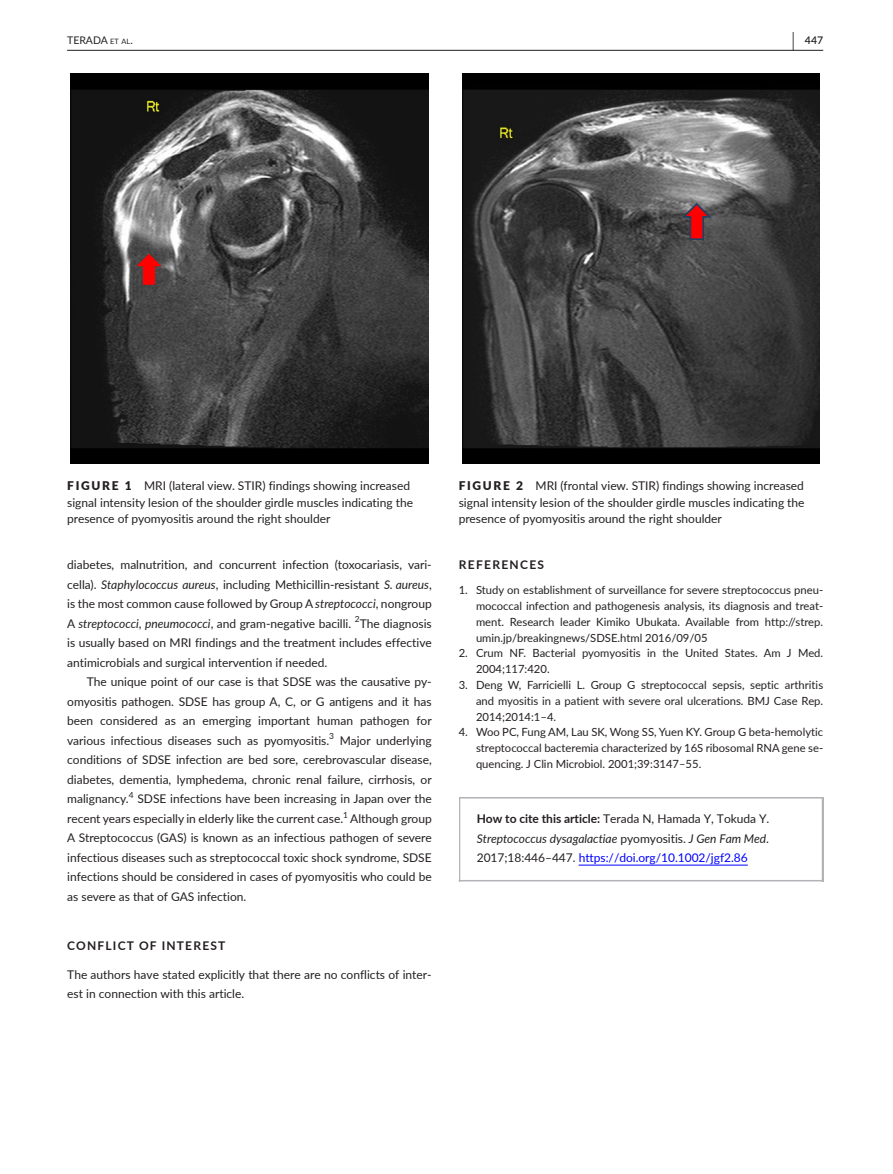
<style>
.page{position:relative;width:893px;height:1174px;background:#fff}
.page>*{position:absolute;margin:0;border:0;box-sizing:border-box;transform-origin:0 0}
.t1{font:600 19.5px "Lato";color:#231f20;scale:.48 1}
.t2{font:12px/19.5px "Lato";color:#231f20;text-align:justify}
.t3{font:700 12px "Lato";letter-spacing:.1em;color:#231f20}
.t4{font:11.25px/15.8px "Lato";color:#231f20;text-align:justify}
.t5{font:10.5px "Lato";color:#231f20}
.t6{font:600 10.5px "Lato";color:#231f20}
.t7{font:8.4px "Lato";color:#231f20}
.s1{font-size:7.35px}
.s2{font-weight:900}
.s3{font-style:italic}
.s4{font-weight:700}
.s5{color:#00f}
</style>
<div class="page">
<hr style="left:67px;top:50px;width:756px;height:1px;background:#231f20">
<hr style="left:459px;top:880px;width:364px;height:1px;background:#b2b3b7">
<hr style="left:579px;top:865px;width:169px;height:1px;background:#00f">
<div style="left:67px;top:73px;width:365px;height:390px;background:linear-gradient(to bottom,#fff,#fff)"></div>
<img style="left:71px;top:73px;width:357px;height:390px">
<svg style="left:136px;top:252px;width:27px;height:33px"></svg>
<img style="left:462px;top:73px;width:358px;height:390px">
<svg style="left:681px;top:201px;width:33px;height:40px"></svg>
<h1 class="t1" style="left:792px;top:26px;width:7px">|</h1>
<p class="t5" style="left:67px;top:33px;width:67px">TERADA <span class="s1">et al</span>.</p>
<p class="t6" style="left:805px;top:33px;width:20px">447</p>
<p class="t2" style="left:67px;top:477px;width:347px;line-height:16.5px;text-align:left"><span class="s2">FIGURE 1</span> MRI (lateral view. STIR) findings showing increased signal intensity lesion of the shoulder girdle muscles indicating the presence of pyomyositis around the right shoulder</p>
<p class="t2" style="left:459px;top:477px;width:347px;line-height:16.5px"><span class="s2">FIGURE 2</span> MRI (frontal view. STIR) findings showing increased signal intensity lesion of the shoulder girdle muscles indicating the presence of pyomyositis around the right shoulder</p>
<p class="t2" style="left:67px;top:554px;width:366px">diabetes, malnutrition, and concurrent infection (toxocariasis, vari&shy;cella). <span class="s3">Staphylococcus aureus</span>, including Methicillin-resistant <span class="s3">S. aureus</span>, is the most common cause followed by Group A <span class="s3">streptococci</span>, nongroup A <span class="s3">streptococci</span>, <span class="s3">pneumococci</span>, and gram-negative bacilli.</p>
<p class="t7" style="left:355px;top:613px;width:6px">2</p>
<p class="t2" style="left:67px;top:613px;width:366px;text-indent:292px">The diagnosis is usually based on MRI findings and the treatment includes effective antimicrobials and surgical intervention if needed.</p>
<p class="t2" style="left:67px;top:671px;width:366px;text-indent:20px">The unique point of our case is that SDSE was the causative py&shy;omyositis pathogen. SDSE has group A, C, or G antigens and it has been considered as an emerging important human pathogen for various infectious diseases such as pyomyositis.</p>
<p class="t7" style="left:329px;top:730px;width:6px">3</p>
<p class="t2" style="left:67px;top:730px;width:366px;text-indent:272px">Major underlying conditions of SDSE infection are bed sore, cerebrovascular disease, diabetes, dementia, lymphedema, chronic renal failure, cirrhosis, or malignancy.</p>
<p class="t7" style="left:129px;top:789px;width:6px">4</p>
<p class="t2" style="left:67px;top:788px;width:366px;text-indent:70px">SDSE infections have been increasing in Japan over the recent years especially in elderly like the current case.</p>
<p class="t7" style="left:343px;top:808px;width:6px">1</p>
<p class="t2" style="left:67px;top:808px;width:366px;text-indent:283px">Although group A Streptococcus (GAS) is known as an infectious pathogen of severe infectious diseases such as streptococcal toxic shock syndrome, SDSE infections should be considered in cases of pyomyositis who could be as severe as that of GAS infection.</p>
<p class="t3" style="left:67px;top:936px;width:160px">CONFLICT OF INTEREST</p>
<p class="t2" style="left:67px;top:964px;width:366px">The authors have stated explicitly that there are no conflicts of inter&shy;est in connection with this article.</p>
<p class="t3" style="left:459px;top:556px;width:87px">REFERENCES</p>
<p class="t4" style="left:476px;top:582px;width:349px;text-indent:-17px">1. Study on establishment of surveillance for severe streptococcus pneu&shy;mococcal infection and pathogenesis analysis, its diagnosis and treat&shy;ment. Research leader Kimiko Ubukata. Available from http://strep. umin.jp/breakingnews/SDSE.html 2016/09/05</p>
<p class="t4" style="left:476px;top:645px;width:349px;text-indent:-17px">2. Crum NF. Bacterial pyomyositis in the United States. Am J Med.<br>2004;117:420.</p>
<p class="t4" style="left:476px;top:676px;width:349px;text-indent:-17px">3. Deng W, Farricielli L. Group G streptococcal sepsis, septic arthritis and myositis in a patient with severe oral ulcerations. BMJ Case Rep.<br>2014;2014:1–4.</p>
<p class="t4" style="left:476px;top:724px;width:349px;text-indent:-17px">4. Woo PC, Fung AM, Lau SK, Wong SS, Yuen KY. Group G beta-hemolytic streptococcal bacteremia characterized by 16S ribosomal RNA gene se&shy;quencing. J Clin Microbiol. 2001;39:3147–55.</p>
<p class="t2" style="left:477px;top:808px;width:294px"><span class="s4">How to cite this article:</span> Terada N, Hamada Y, Tokuda Y.<br><span class="s3">Streptococcus dysagalactiae</span> pyomyositis. <span class="s3">J Gen Fam Med</span>.<br>2017;18:446–447. <span class="s5">https://doi.org/10.1002/jgf2.86</span></p>
</div>
